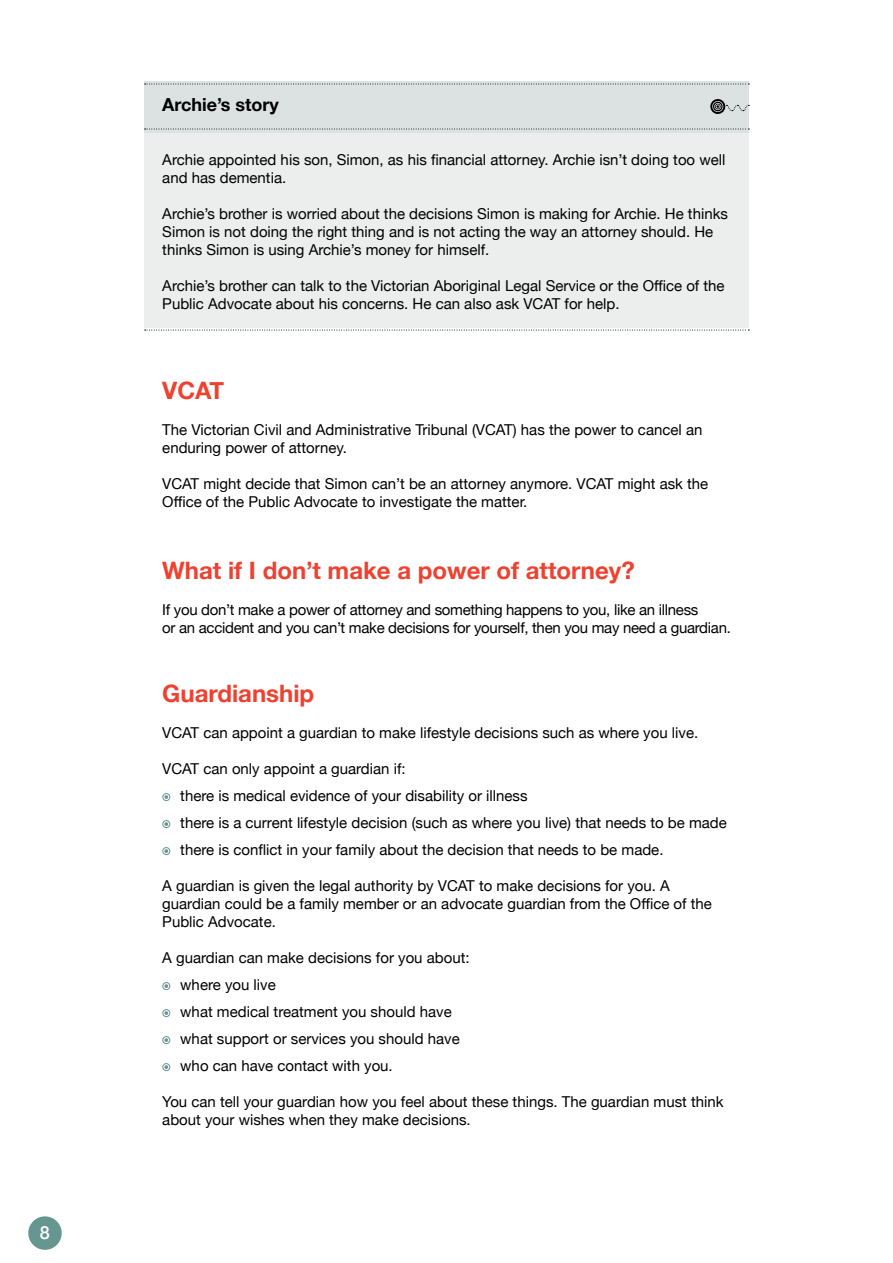
<style>
.page{position:relative;width:893px;height:1263px;background:#fff}
.page>*{position:absolute;margin:0;border:0;box-sizing:border-box;transform-origin:0 0}
.t1{font:700 24px "Helvetica Neue";color:#ef4130}
.t2{font:700 18px "Helvetica Neue";color:#000}
.t3{font:500 18px "Helvetica Neue";color:#fff}
.t4{font:15px/18px "Helvetica Neue";color:#000}
.t5{font:15px/18px "Helvetica Neue";letter-spacing:-.02em;color:#000}
</style>
<div class="page">
<svg style="left:28px;top:1216px;width:34px;height:34px"></svg>
<div style="left:144px;top:132px;width:605px;height:195px;background:#ebeeed"></div>
<div style="left:144px;top:81px;width:605px;height:51px;background:#dbe2e1"></div>
<svg style="left:145px;top:84px;width:604px;height:1px"></svg>
<svg style="left:145px;top:129px;width:604px;height:1px"></svg>
<svg style="left:145px;top:330px;width:604px;height:1px"></svg>
<svg style="left:162px;top:793px;width:8px;height:8px"></svg>
<svg style="left:162px;top:820px;width:8px;height:8px"></svg>
<svg style="left:162px;top:847px;width:8px;height:8px"></svg>
<svg style="left:162px;top:982px;width:8px;height:8px"></svg>
<svg style="left:162px;top:1009px;width:8px;height:8px"></svg>
<svg style="left:162px;top:1036px;width:8px;height:8px"></svg>
<svg style="left:162px;top:1063px;width:8px;height:8px"></svg>
<svg style="left:710px;top:99px;width:39px;height:15px"></svg>
<p class="t3" style="left:40px;top:1218px;width:12px">8</p>
<p class="t2" style="left:162px;top:90px;width:118px">Archie’s story</p>
<p class="t4" style="left:162px;top:152px;width:565px">Archie appointed his son, Simon, as his financial attorney. Archie isn’t doing too well and has dementia.</p>
<p class="t4" style="left:162px;top:206px;width:567px">Archie’s brother is worried about the decisions Simon is making for Archie. He thinks<br>Simon is not doing the right thing and is not acting the way an attorney should. He thinks Simon is using Archie’s money for himself.</p>
<p class="t4" style="left:162px;top:278px;width:564px">Archie’s brother can talk to the Victorian Aboriginal Legal Service or the Office of the<br>Public Advocate about his concerns. He can also ask VCAT for help.</p>
<h1 class="t1" style="left:162px;top:372px;width:63px">VCAT</h1>
<p class="t4" style="left:162px;top:422px;width:542px">The Victorian Civil and Administrative Tribunal (VCAT) has the power to cancel an enduring power of attorney.</p>
<p class="t4" style="left:162px;top:476px;width:548px">VCAT might decide that Simon can’t be an attorney anymore. VCAT might ask the<br>Office of the Public Advocate to investigate the matter.</p>
<h1 class="t1" style="left:162px;top:552px;width:474px">What if I don’t make a power of attorney?</h1>
<p class="t5" style="left:162px;top:602px;width:570px">If you don’t make a power of attorney and something happens to you, like an illness<br>or an accident and you can’t make decisions for yourself, then you may need a guardian.</p>
<h1 class="t1" style="left:162px;top:675px;width:153px">Guardianship</h1>
<p class="t4" style="left:162px;top:725px;width:537px">VCAT can appoint a guardian to make lifestyle decisions such as where you live.</p>
<p class="t4" style="left:180px;top:756px;width:548px;line-height:27px;text-indent:-18px">VCAT can only appoint a guardian if:<br>there is medical evidence of your disability or illness<br>there is a current lifestyle decision (such as where you live) that needs to be made there is conflict in your family about the decision that needs to be made.</p>
<p class="t4" style="left:162px;top:878px;width:551px">A guardian is given the legal authority by VCAT to make decisions for you. A guardian could be a family member or an advocate guardian from the Office of the<br>Public Advocate.</p>
<p class="t4" style="left:180px;top:945px;width:291px;line-height:27px;text-indent:-18px">A guardian can make decisions for you about: where you live<br>what medical treatment you should have what support or services you should have who can have contact with you.</p>
<p class="t4" style="left:162px;top:1094px;width:563px">You can tell your guardian how you feel about these things. The guardian must think about your wishes when they make decisions.</p>
</div>
